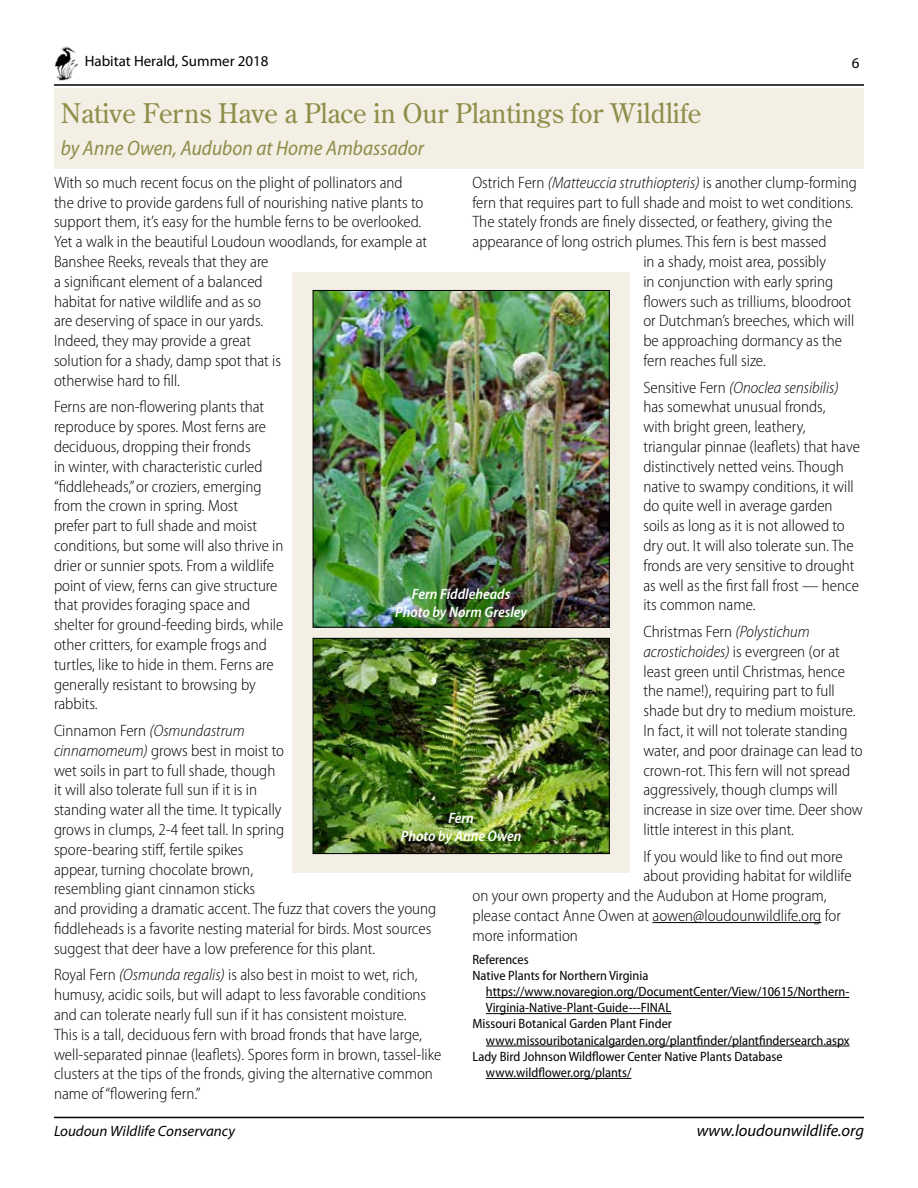
<style>
.page{position:relative;width:918px;height:1188px;background:#fff}
.page>*{position:absolute;margin:0;border:0;box-sizing:border-box;transform-origin:0 0}
.t1{font:27px "Century Old Style";color:#8d8e49}
.t2{font:italic semi-condensed 21px "Myriad Pro";color:#8d8e49}
.t3{font:300 semi-condensed 16.5px/19.8px "Myriad Pro";color:#000}
.t4{font:italic 16.5px "Myriad Pro";color:#000}
.t5{font:italic 600 semi-condensed 15px/18px "Myriad Pro";color:#fff;text-align:center}
.t6{font:italic 15px "Myriad Pro";color:#000}
.t7{font:15px "Myriad Pro";color:#000}
.t8{font:semi-condensed 13.5px "Myriad Pro";color:#000}
.s1{font-style:italic}
</style>
<div class="page">
<img style="left:54px;top:46px;width:24px;height:34px">
<hr style="left:653px;top:922px;width:168px;height:1px;background:#000">
<hr style="left:486px;top:997px;width:363px;height:1px;background:#000">
<hr style="left:486px;top:1013px;width:185px;height:1px;background:#000">
<hr style="left:486px;top:1046px;width:364px;height:1px;background:#000">
<hr style="left:486px;top:1078px;width:145px;height:1px;background:#000">
<div style="left:54px;top:88px;width:810px;height:81px;background:#f3efe5"></div>
<div style="left:292px;top:272px;width:338px;height:601px;background:#f3efe5"></div>
<img style="left:315px;top:640px;width:293px;height:212px">
<div style="left:313px;top:638px;width:297px;height:216px;border:1px solid #000"></div>
<img style="left:315px;top:292px;width:293px;height:334px">
<div style="left:313px;top:290px;width:297px;height:338px;border:1px solid #000"></div>
<hr style="left:54px;top:1117px;width:810px;height:1px;background:#000">
<hr style="left:54px;top:84px;width:810px;height:2px;background:#000">
<p class="t7" style="left:85px;top:52px;width:185px">Habitat Herald, Summer 2018</p>
<h1 class="t1" style="left:61px;top:96px;width:642px">Native Ferns Have a Place in Our Plantings for Wildlife</h1>
<p class="t2" style="left:61px;top:135px;width:365px">by Anne Owen, Audubon at Home Ambassador</p>
<p class="t7" style="left:852px;top:54px;width:9px">6</p>
<p class="t3" style="left:54px;top:172px;width:375px">With so much recent focus on the plight of pollinators and<br>the drive to provide gardens full of nourishing native plants to support them, it’s easy for the humble ferns to be overlooked.<br>Yet a walk in the beautiful Loudoun woodlands, for example at Banshee Reeks, reveals that they are<br>a significant element of a balanced<br>habitat for native wildlife and as so<br>are deserving of space in our yards.<br>Indeed, they may provide a great<br>solution for a shady, damp spot that is<br>otherwise hard to fill.</p>
<p class="t3" style="left:54px;top:397px;width:231px">Ferns are non-flowering plants that reproduce by spores. Most ferns are deciduous, dropping their fronds<br>in winter, with characteristic curled “fiddleheads,” or croziers, emerging from the crown in spring. Most<br>prefer part to full shade and moist conditions, but some will also thrive in drier or sunnier spots. From a wildlife point of view, ferns can give structure that provides foraging space and shelter for ground-feeding birds, while other critters, for example frogs and turtles, like to hide in them. Ferns are generally resistant to browsing by rabbits.</p>
<p class="t3" style="left:54px;top:720px;width:384px">Cinnamon Fern <span class="s1">(Osmundastrum<br>cinnamomeum)</span> grows best in moist to<br>wet soils in part to full shade, though<br>it will also tolerate full sun if it is in<br>standing water all the time. It typically<br>grows in clumps, 2-4 feet tall. In spring<br>spore-bearing stiff, fertile spikes<br>appear, turning chocolate brown,<br>resembling giant cinnamon sticks<br>and providing a dramatic accent. The fuzz that covers the young fiddleheads is a favorite nesting material for birds. Most sources suggest that deer have a low preference for this plant.</p>
<p class="t3" style="left:54px;top:965px;width:389px">Royal Fern <span class="s1">(Osmunda regalis)</span> is also best in moist to wet, rich, humusy, acidic soils, but will adapt to less favorable conditions and can tolerate nearly full sun if it has consistent moisture.<br>This is a tall, deciduous fern with broad fronds that have large, well-separated pinnae (leaflets). Spores form in brown, tassel-like clusters at the tips of the fronds, giving the alternative common name of “flowering fern.”</p>
<p class="t3" style="left:472px;top:172px;width:386px">Ostrich Fern <span class="s1">(Matteuccia struthiopteris)</span> is another clump-forming</p>
<p class="t3" style="left:472px;top:192px;width:383px">fern that requires part to full shade and moist to wet conditions.</p>
<p class="t3" style="left:472px;top:212px;width:361px">The stately fronds are finely dissected, or feathery, giving the</p>
<p class="t3" style="left:472px;top:232px;width:356px">appearance of long ostrich plumes. This fern is best massed</p>
<p class="t3" style="left:643px;top:252px;width:184px">in a shady, moist area, possibly</p>
<p class="t3" style="left:643px;top:271px;width:191px">in conjunction with early spring</p>
<p class="t3" style="left:643px;top:291px;width:210px">flowers such as trilliums, bloodroot</p>
<p class="t3" style="left:643px;top:311px;width:213px">or Dutchman’s breeches, which will</p>
<p class="t3" style="left:643px;top:331px;width:200px">be approaching dormancy as the</p>
<p class="t3" style="left:643px;top:351px;width:124px">fern reaches full size.</p>
<p class="t3" style="left:643px;top:377px;width:218px">Sensitive Fern <span class="s1">(Onoclea sensibilis) </span>has somewhat unusual fronds,<br>with bright green, leathery, triangular pinnae (leaflets) that have distinctively netted veins. Though native to swampy conditions, it will do quite well in average garden soils as long as it is not allowed to dry out. It will also tolerate sun. The fronds are very sensitive to drought as well as the first fall frost — hence its common name.</p>
<p class="t3" style="left:643px;top:621px;width:221px">Christmas Fern <span class="s1">(Polystichum acrostichoides)</span> is evergreen (or at least green until Christmas, hence the name!), requiring part to full shade but dry to medium moisture.<br>In fact, it will not tolerate standing water, and poor drainage can lead to crown-rot. This fern will not spread aggressively, though clumps will increase in size over time. Deer show little interest in this plant.</p>
<p class="t3" style="left:643px;top:846px;width:201px">If you would like to find out more</p>
<p class="t3" style="left:643px;top:866px;width:210px">about providing habitat for wildlife</p>
<p class="t3" style="left:472px;top:886px;width:356px">on your own property and the Audubon at Home program,</p>
<p class="t3" style="left:472px;top:905px;width:370px">please contact Anne Owen at aowen@loudounwildlife.org for</p>
<p class="t3" style="left:472px;top:925px;width:107px">more information</p>
<p class="t8" style="left:472px;top:951px;width:58px">References</p>
<p class="t8" style="left:472px;top:967px;width:177px">Native Plants for Northern Virginia</p>
<p class="t8" style="left:486px;top:983px;width:365px">https://www.novaregion.org/DocumentCenter/View/10615/Northern-</p>
<p class="t8" style="left:486px;top:999px;width:187px">Virginia-Native-Plant-Guide---FINAL</p>
<p class="t8" style="left:472px;top:1016px;width:201px">Missouri Botanical Garden Plant Finder</p>
<p class="t8" style="left:486px;top:1032px;width:365px">www.missouribotanicalgarden.org/plantfinder/plantfindersearch.aspx</p>
<p class="t8" style="left:472px;top:1048px;width:312px">Lady Bird Johnson Wildflower Center Native Plants Database</p>
<p class="t8" style="left:486px;top:1064px;width:147px">www.wildflower.org/plants/</p>
<p class="t5" style="left:395px;top:584px;width:133px">Fern Fiddleheads<br>Photo by Norm Gresley</p>
<p class="t5" style="left:401px;top:808px;width:122px">Fern<br>Photo by Anne Owen</p>
<p class="t6" style="left:54px;top:1122px;width:183px">Loudoun Wildlife Conservancy</p>
<p class="t4" style="left:697px;top:1120px;width:169px">www.loudounwildlife.org</p>
</div>
